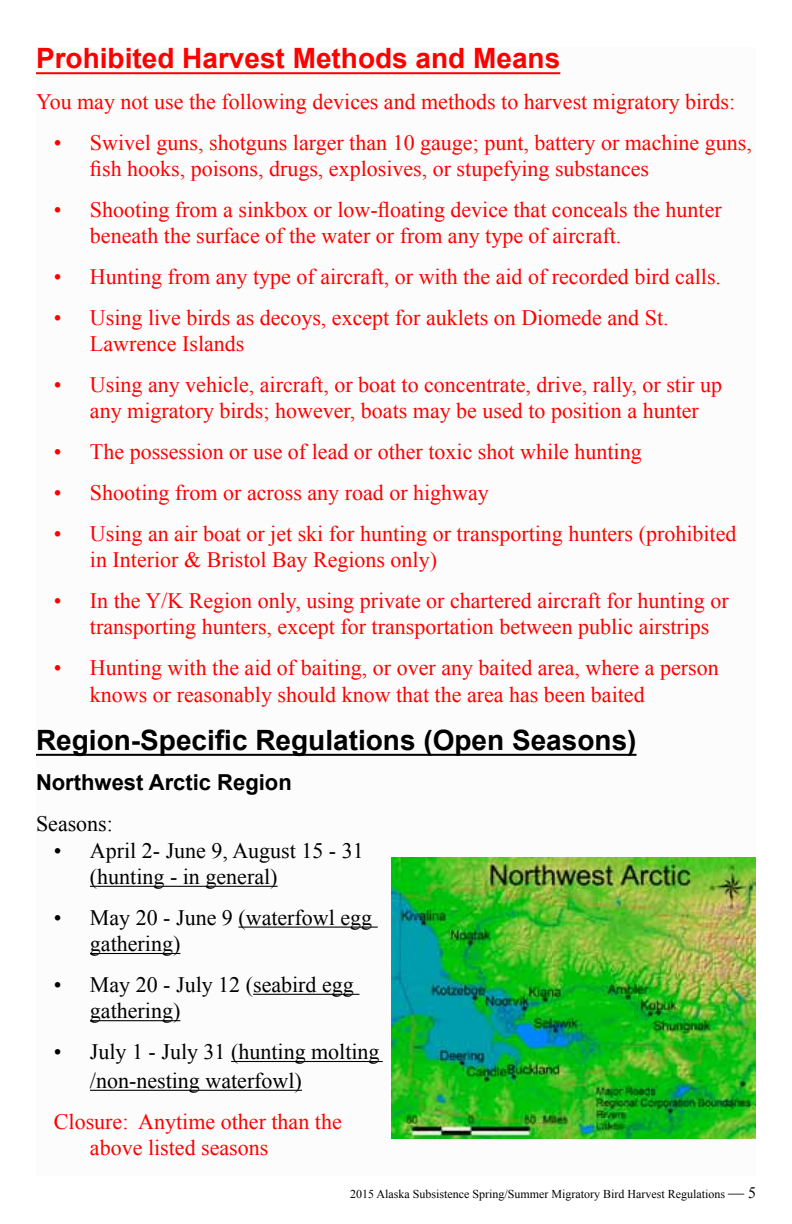
<style>
.page{position:relative;width:792px;height:1224px;background:#fff}
.page>*{position:absolute;margin:0;border:0;box-sizing:border-box;transform-origin:0 0}
.t1{font:700 28px "Arial";color:#000}
.t2{font:700 28px "Arial";color:#f00}
.t3{font:22px/26.4px "Times New Roman";color:#f00}
.t4{font:22px/26.4px "Times New Roman";color:#000}
.t5{font:700 22px "Arial";color:#000}
.t6{font:12px "Times New Roman";color:#000}
.s1{font-size:16px}
</style>
<div class="page">
<hr style="left:36px;top:72px;width:524px;height:2px;background:#f00">
<hr style="left:36px;top:754px;width:601px;height:2px;background:#000">
<hr style="left:90px;top:886px;width:188px;height:1px;background:#000">
<hr style="left:238px;top:927px;width:140px;height:1px;background:#000">
<hr style="left:90px;top:953px;width:90px;height:1px;background:#000">
<hr style="left:253px;top:994px;width:106px;height:1px;background:#000">
<hr style="left:90px;top:1020px;width:90px;height:1px;background:#000">
<hr style="left:231px;top:1061px;width:152px;height:1px;background:#000">
<hr style="left:90px;top:1090px;width:212px;height:1px;background:#000">
<img style="left:392px;top:858px;width:364px;height:280px">
<p class="t2" style="left:36px;top:39px;width:526px">Prohibited Harvest Methods and Means</p>
<p class="t3" style="left:36px;top:88px;width:701px">You may not use the following devices and methods to harvest migratory birds:</p>
<p class="t3" style="left:90px;top:129px;width:663px;text-indent:-36px">• Swivel guns, shotguns larger than 10 gauge; punt, battery or machine guns, fish hooks, poisons, drugs, explosives, or stupefying substances</p>
<p class="t3" style="left:90px;top:196px;width:633px;text-indent:-36px">• Shooting from a sinkbox or low-floating device that conceals the hunter beneath the surface of the water or from any type of aircraft.</p>
<p class="t3" style="left:54px;top:263px;width:669px">• Hunting from any type of aircraft, or with the aid of recorded bird calls.</p>
<p class="t3" style="left:90px;top:304px;width:580px;text-indent:-36px">• Using live birds as decoys, except for auklets on Diomede and St.<br>Lawrence Islands</p>
<p class="t3" style="left:54px;top:371px;width:670px;text-align:center">• Using any vehicle, aircraft, or boat to concentrate, drive, rally, or stir up any migratory birds; however, boats may be used to position a hunter</p>
<p class="t3" style="left:54px;top:438px;width:589px">• The possession or use of lead or other toxic shot while hunting</p>
<p class="t3" style="left:54px;top:479px;width:436px">• Shooting from or across any road or highway</p>
<p class="t3" style="left:90px;top:520px;width:648px;text-indent:-36px">• Using an air boat or jet ski for hunting or transporting hunters (prohibited in Interior &amp; Bristol Bay Regions only)</p>
<p class="t3" style="left:90px;top:587px;width:640px;text-indent:-36px">• In the Y/K Region only, using private or chartered aircraft for hunting or transporting hunters, except for transportation between public airstrips</p>
<p class="t3" style="left:90px;top:654px;width:630px;text-indent:-36px">• Hunting with the aid of baiting, or over any baited area, where a person knows or reasonably should know that the area has been baited</p>
<p class="t1" style="left:36px;top:721px;width:602px">Region-Specific Regulations (Open Seasons)</p>
<p class="t5" style="left:36px;top:768px;width:257px">Northwest Arctic Region</p>
<p class="t4" style="left:36px;top:810px;width:78px">Seasons:</p>
<p class="t4" style="left:90px;top:837px;width:275px;text-indent:-36px">• April 2- June 9, August 15 - 31 (hunting - in general)</p>
<p class="t4" style="left:90px;top:904px;width:284px;text-indent:-36px">• May 20 - June 9 (waterfowl egg gathering)</p>
<p class="t4" style="left:90px;top:971px;width:265px;text-indent:-36px">• May 20 - July 12 (seabird egg gathering)</p>
<p class="t4" style="left:90px;top:1037px;width:291px;line-height:28.8px;text-indent:-36px">• July 1 - July 31 (hunting molting /non-nesting waterfowl)</p>
<p class="t3" style="left:90px;top:1108px;width:253px;text-indent:-36px">Closure: Anytime other than the above listed seasons</p>
<p class="t6" style="left:350px;top:1186px;width:407px">2015 Alaska Subsistence Spring/Summer Migratory Bird Harvest Regulations <span class="s1">— 5</span></p>
</div>
